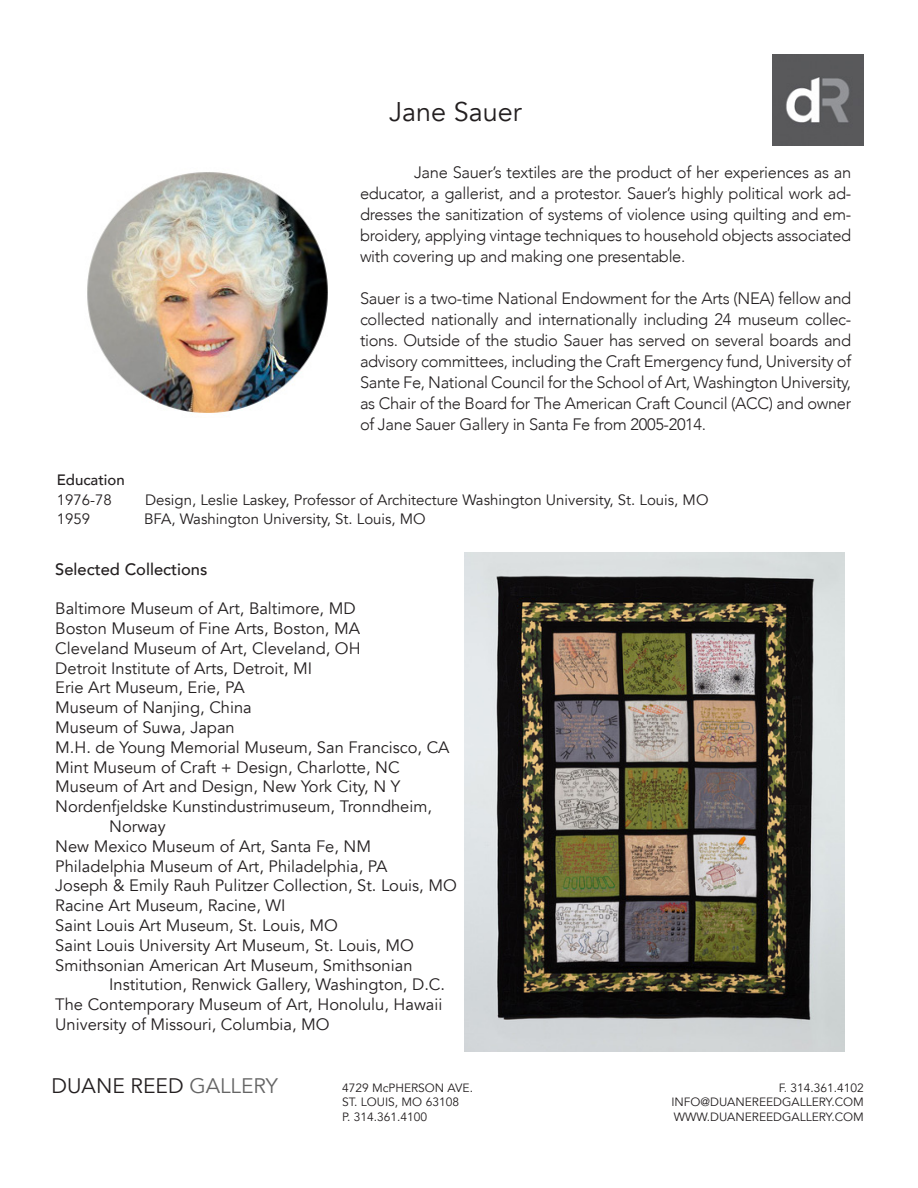
<style>
.page{position:relative;width:918px;height:1188px;background:#fff}
.page>*{position:absolute;margin:0;border:0;box-sizing:border-box;transform-origin:0 0}
.t1{font:27px "Avenir";color:#231f20}
.t2{font:21px "Avenir";color:#231f20}
.t3{font:16.5px/19.8px "Avenir";color:#231f20}
.t4{font:300 16.5px/21px "Avenir";letter-spacing:-.02em;color:#231f20;text-align:justify}
.t5{font:500 16.5px "Avenir";color:#231f20}
.t6{font:15px "Avenir";color:#231f20}
.t7{font:500 15px "Avenir";color:#231f20}
.t8{font:12px "Avenir";color:#231f20}
.s1{color:#656565}
</style>
<div class="page">
<img style="left:772px;top:55px;width:91px;height:91px">
<img style="left:87px;top:172px;width:241px;height:241px">
<img style="left:464px;top:553px;width:380px;height:498px">
<p class="t1" style="left:389px;top:95px;width:134px">Jane Sauer</p>
<p class="t4" style="left:360px;top:162px;width:493px;text-indent:54px">Jane Sauer’s textiles are the product of her experiences as an educator, a gallerist, and a protestor. Sauer’s highly political work ad&shy;dresses the sanitization of systems of violence using quilting and em&shy;broidery, applying vintage techniques to household objects associated with covering up and making one presentable.</p>
<p class="t4" style="left:360px;top:288px;width:493px">Sauer is a two-time National Endowment for the Arts (NEA) fellow and collected nationally and internationally including 24 museum collec&shy;tions. Outside of the studio Sauer has served on several boards and advisory committees, including the Craft Emergency fund, University of Sante Fe, National Council for the School of Art, Washington University, as Chair of the Board for The American Craft Council (ACC) and owner of Jane Sauer Gallery in Santa Fe from 2005-2014.</p>
<p class="t7" style="left:57px;top:467px;width:70px">Education</p>
<p class="t6" style="left:57px;top:491px;width:57px">1976-78</p>
<p class="t6" style="left:145px;top:491px;width:565px">Design, Leslie Laskey, Professor of Architecture Washington University, St. Louis, MO</p>
<p class="t6" style="left:57px;top:510px;width:35px">1959</p>
<p class="t6" style="left:144px;top:510px;width:283px">BFA, Washington University, St. Louis, MO</p>
<p class="t5" style="left:55px;top:554px;width:154px">Selected Collections</p>
<p class="t3" style="left:55px;top:599px;width:302px">Baltimore Museum of Art, Baltimore, MD</p>
<p class="t3" style="left:55px;top:619px;width:306px">Boston Museum of Fine Arts, Boston, MA</p>
<p class="t3" style="left:55px;top:638px;width:307px">Cleveland Museum of Art, Cleveland, OH</p>
<p class="t3" style="left:55px;top:658px;width:258px">Detroit Institute of Arts, Detroit, MI</p>
<p class="t3" style="left:55px;top:678px;width:191px">Erie Art Museum, Erie, PA</p>
<p class="t3" style="left:55px;top:698px;width:198px">Museum of Nanjing, China</p>
<p class="t3" style="left:55px;top:718px;width:181px">Museum of Suwa, Japan</p>
<p class="t3" style="left:55px;top:737px;width:396px">M.H. de Young Memorial Museum, San Francisco, CA</p>
<p class="t3" style="left:55px;top:757px;width:346px">Mint Museum of Craft + Design, Charlotte, NC</p>
<p class="t3" style="left:55px;top:777px;width:347px">Museum of Art and Design, New York City, N Y</p>
<p class="t3" style="left:109px;top:797px;width:324px;text-indent:-54px">Nordenfjeldske Kunstindustrimuseum, Tronndheim,<br>Norway</p>
<p class="t3" style="left:55px;top:836px;width:317px">New Mexico Museum of Art, Santa Fe, NM</p>
<p class="t3" style="left:55px;top:856px;width:334px">Philadelphia Museum of Art, Philadelphia, PA</p>
<p class="t3" style="left:55px;top:876px;width:403px">Joseph &amp; Emily Rauh Pulitzer Collection, St. Louis, MO</p>
<p class="t3" style="left:55px;top:896px;width:232px">Racine Art Museum, Racine, WI</p>
<p class="t3" style="left:55px;top:916px;width:284px">Saint Louis Art Museum, St. Louis, MO</p>
<p class="t3" style="left:55px;top:935px;width:360px">Saint Louis University Art Museum, St. Louis, MO</p>
<p class="t3" style="left:55px;top:955px;width:359px">Smithsonian American Art Museum, Smithsonian</p>
<p class="t3" style="left:109px;top:975px;width:337px">Institution, Renwick Gallery, Washington, D.C.</p>
<p class="t3" style="left:55px;top:995px;width:389px">The Contemporary Museum of Art, Honolulu, Hawaii</p>
<p class="t3" style="left:55px;top:1015px;width:276px">University of Missouri, Columbia, MO</p>
<p class="t2" style="left:52px;top:1073px;width:228px">DUANE REED <span class="s1">GALLERY</span></p>
<p class="t8" style="left:342px;top:1081px;width:133px">4729 McPHERSON AVE.</p>
<p class="t8" style="left:779px;top:1081px;width:87px">F. 314.361.4102</p>
<p class="t8" style="left:342px;top:1095px;width:119px">ST. LOUIS, MO 63108</p>
<p class="t8" style="left:671px;top:1095px;width:194px">INFO@DUANEREEDGALLERY.COM</p>
<p class="t8" style="left:342px;top:1110px;width:87px">P. 314.361.4100</p>
<p class="t8" style="left:674px;top:1110px;width:192px">WWW.DUANEREEDGALLERY.COM</p>
</div>
